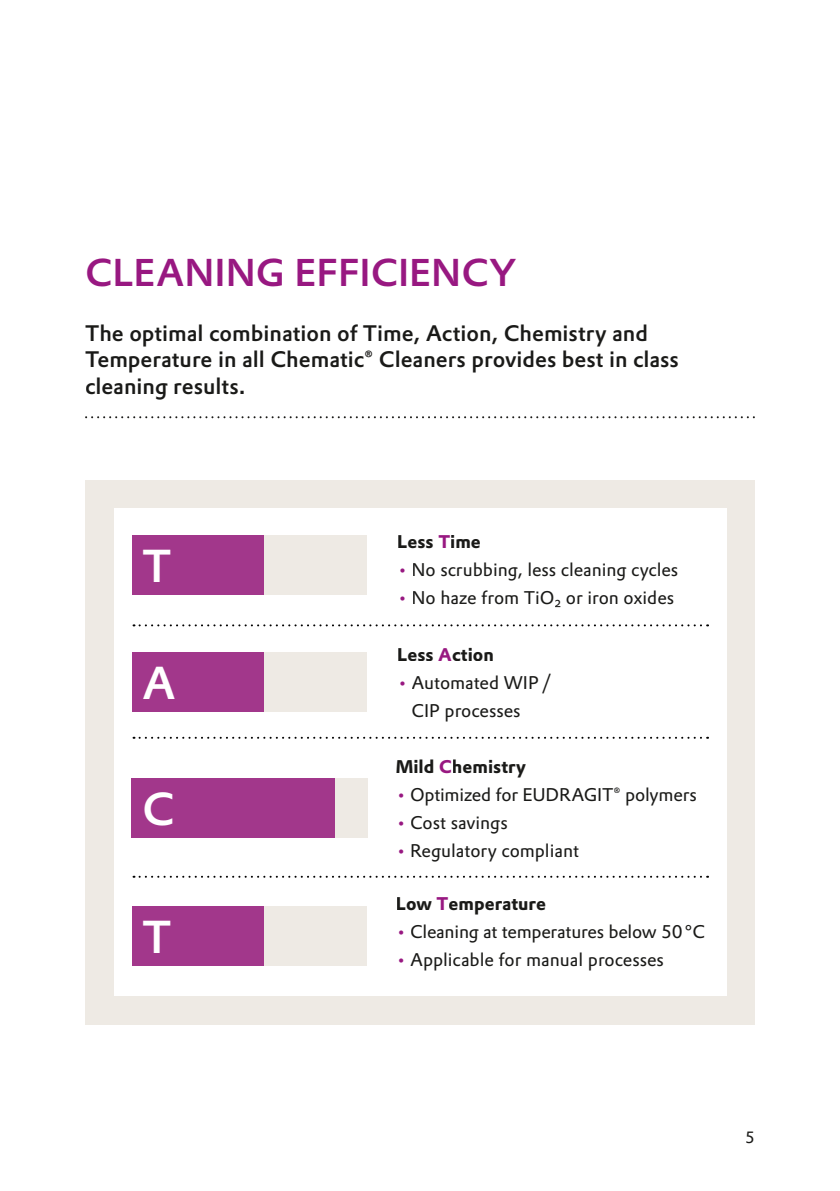
<style>
.page{position:relative;width:840px;height:1191px;background:#fff}
.page>*{position:absolute;margin:0;border:0;box-sizing:border-box;transform-origin:0 0}
.t1{font:500 45.2px "Evonik Prokyon";color:#fff}
.t2{font:500 38px "Evonik Prokyon";color:#981881}
.t3{font:500 22px/26.4px "Evonik Prokyon";color:#1a1a18}
.t4{font:18px/28px "Evonik Prokyon";color:#1a1a18}
.t5{font:700 18px "Evonik Prokyon";color:#1a1a18}
.t6{font:16px "Evonik Prokyon";color:#1a1a18}
.s1{color:#981881}
</style>
<div class="page">
<svg style="left:85px;top:416px;width:669px;height:2px"></svg>
<div style="left:85px;top:480px;width:669px;height:544px;background:#eeeae4"></div>
<div style="left:113px;top:509px;width:613px;height:487px;background:#fff"></div>
<div style="left:263px;top:534px;width:104px;height:60px;background:#eeeae4"></div>
<div style="left:131px;top:534px;width:132px;height:60px;background:#a2378b"></div>
<div style="left:263px;top:651px;width:104px;height:60px;background:#eeeae4"></div>
<div style="left:131px;top:651px;width:132px;height:60px;background:#a2378b"></div>
<div style="left:334px;top:778px;width:33px;height:60px;background:#eeeae4"></div>
<div style="left:131px;top:778px;width:204px;height:60px;background:#a2378b"></div>
<div style="left:263px;top:906px;width:104px;height:60px;background:#eeeae4"></div>
<div style="left:131px;top:906px;width:132px;height:60px;background:#a2378b"></div>
<svg style="left:133px;top:624px;width:563px;height:2px"></svg>
<svg style="left:133px;top:737px;width:563px;height:2px"></svg>
<svg style="left:133px;top:875px;width:563px;height:2px"></svg>
<h2 class="t2" style="left:85px;top:242px;width:432px">CLEANING EFFICIENCY</h2>
<p class="t3" style="left:85px;top:318px;width:595px">The optimal combination of Time, Action, Chemistry and<br>Temperature in all Chematic® Cleaners provides best in class cleaning results.</p>
<h1 class="t1" style="left:142px;top:530px;width:31px">T</h1>
<h1 class="t1" style="left:142px;top:647px;width:35px">A</h1>
<h1 class="t1" style="left:142px;top:773px;width:34px">C</h1>
<h1 class="t1" style="left:142px;top:901px;width:31px">T</h1>
<p class="t5" style="left:397px;top:527px;width:85px">Less <span class="s1">T</span>ime</p>
<p class="t4" style="left:397px;top:554px;width:282px"><span class="s1">•</span> No scrubbing, less cleaning cycles</p>
<p class="t4" style="left:397px;top:582px;width:278px"><span class="s1">•</span> No haze from TiO₂ or iron oxides</p>
<p class="t5" style="left:397px;top:639px;width:98px">Less <span class="s1">A</span>ction</p>
<p class="t4" style="left:411px;top:667px;width:142px;text-indent:-14px"><span class="s1">•</span> Automated WIP /<br>CIP processes</p>
<p class="t5" style="left:395px;top:752px;width:132px">Mild <span class="s1">C</span>hemistry</p>
<p class="t4" style="left:395px;top:779px;width:302px"><span class="s1">•</span> Optimized for EUDRAGIT® polymers</p>
<p class="t4" style="left:395px;top:807px;width:113px"><span class="s1">•</span> Cost savings</p>
<p class="t4" style="left:395px;top:835px;width:185px"><span class="s1">•</span> Regulatory compliant</p>
<p class="t5" style="left:395px;top:889px;width:152px">Low <span class="s1">T</span>emperature</p>
<p class="t4" style="left:395px;top:917px;width:310px"><span class="s1">•</span> Cleaning at temperatures below 50 °C</p>
<p class="t4" style="left:395px;top:945px;width:269px"><span class="s1">•</span> Applicable for manual processes</p>
<p class="t6" style="left:744px;top:1124px;width:11px">5</p>
</div>
